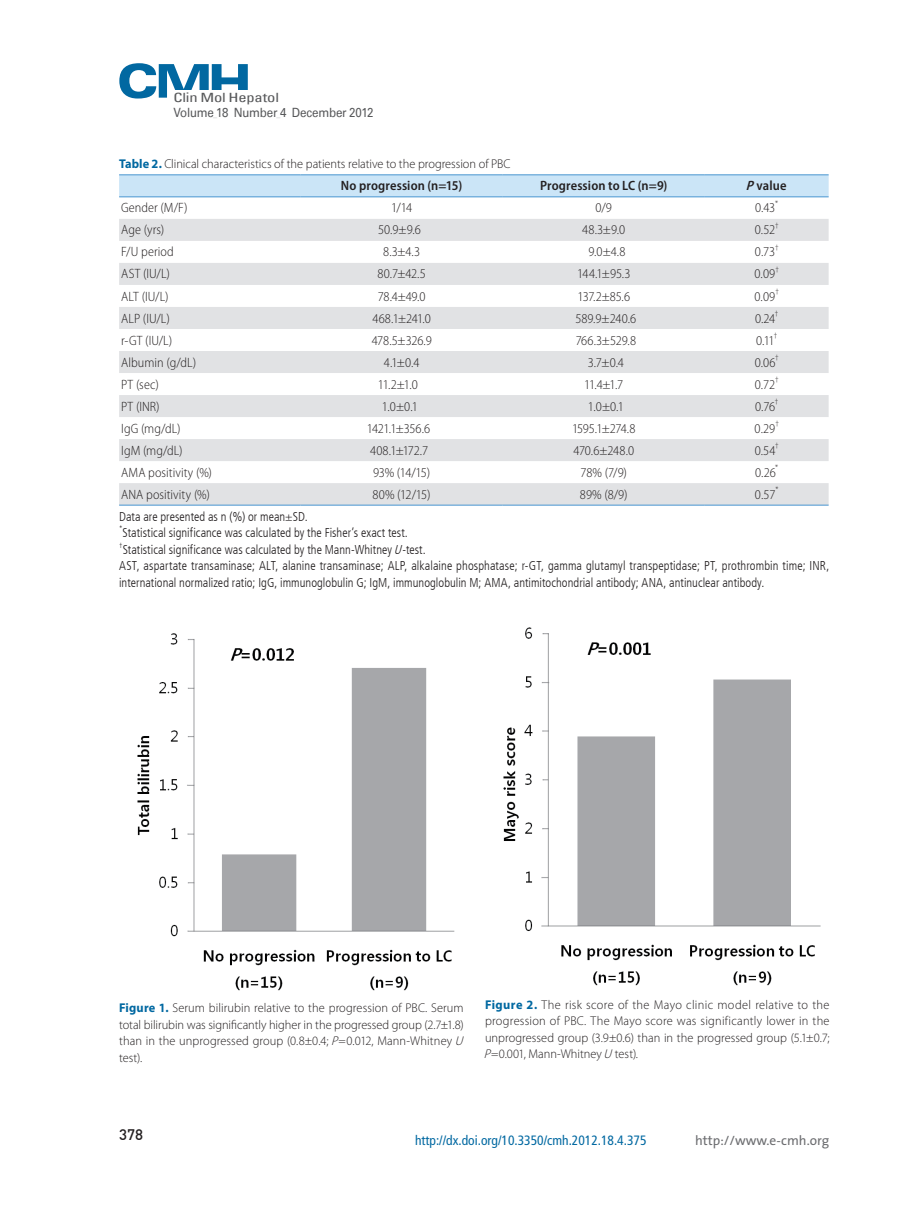
<style>
.page{position:relative;width:919px;height:1217px;background:#fff}
.page>*{position:absolute;margin:0;border:0;box-sizing:border-box;transform-origin:0 0}
.t1{font:15px "Dinmed";color:#231f20}
.t2{font:300 semi-condensed 13.5px "Myriad Pro";color:#231f20}
.t3{font:600 semi-condensed 13.5px "Myriad Pro";letter-spacing:.01em;color:#231f20}
.t4{font:condensed 13.5px "Frutiger LT";color:#0168a1}
.t5{font:13.5px "The Sans";color:#6c6d70}
.t6{font:300 12.75px/16.5px "Myriad Pro";color:#231f20}
.t7{font:300 condensed 12.75px/16.5px "Frutiger LT";letter-spacing:.005em;color:#231f20}
.t8{font:12.75px/14.2px "Univers";letter-spacing:-.02em;color:#57585a;scale:.9 1}
.t9{font:300 semi-condensed 7.8px "Myriad Pro";color:#231f20}
.t10{font:300 condensed 7.5px "Frutiger LT";color:#231f20}
.s1{font-stretch:condensed}
.s2{font-size:9px;color:#bcbdc0}
.s3{font-weight:700;color:#0168a1}
.s4{font-style:italic}
</style>
<div class="page">
<svg style="left:119px;top:63px;width:129px;height:35px"></svg>
<div style="left:172px;top:90px;width:83px;height:15px;background:#fff"></div>
<div style="left:119px;top:175px;width:709px;height:21px;background:#cbe5f7"></div>
<svg style="left:119px;top:219px;width:709px;height:285px;fill:#e1e2e4"></svg>
<hr style="left:119px;top:174px;width:181px;height:1px;background:#4895d0">
<hr style="left:300px;top:174px;width:202px;height:1px;background:#4895d0">
<hr style="left:502px;top:174px;width:202px;height:1px;background:#4895d0">
<hr style="left:704px;top:174px;width:124px;height:1px;background:#4895d0">
<hr style="left:119px;top:504px;width:181px;height:1px;background:#4895d0">
<hr style="left:300px;top:504px;width:202px;height:1px;background:#4895d0">
<hr style="left:502px;top:504px;width:202px;height:1px;background:#4895d0">
<hr style="left:704px;top:504px;width:124px;height:1px;background:#4895d0">
<hr style="left:119px;top:196px;width:181px;height:1px;background:#4895d0">
<hr style="left:300px;top:196px;width:202px;height:1px;background:#4895d0">
<hr style="left:502px;top:196px;width:202px;height:1px;background:#4895d0">
<hr style="left:704px;top:196px;width:124px;height:1px;background:#4895d0">
<img style="left:137px;top:633px;width:318px;height:358px">
<img style="left:503px;top:627px;width:318px;height:359px">
<p class="t8" style="left:173px;top:91px;width:224px"><span class="s1">Clin Mol Hepatol<br></span>Volume<span class="s2">_</span>18 Number<span class="s2">_</span>4 December 2012</p>
<p class="t6" style="left:119px;top:156px;width:393px"><span class="s3">Table 2.</span> Clinical characteristics of the patients relative to the progression of PBC</p>
<p class="t3" style="left:341px;top:177px;width:123px">No progression (n=15)</p>
<p class="t3" style="left:540px;top:177px;width:129px">Progression to LC (n=9)</p>
<p class="t3" style="left:745px;top:177px;width:42px"><span class="s4">P</span> value</p>
<p class="t2" style="left:121px;top:200px;width:68px">Gender (M/F)</p>
<p class="t2" style="left:391px;top:200px;width:23px">1/14</p>
<p class="t2" style="left:595px;top:200px;width:18px">0/9</p>
<p class="t2" style="left:755px;top:200px;width:22px">0.43</p>
<p class="t9" style="left:775px;top:199px;width:5px">*</p>
<p class="t2" style="left:121px;top:222px;width:45px">Age (yrs)</p>
<p class="t2" style="left:378px;top:222px;width:44px">50.9±9.6</p>
<p class="t2" style="left:582px;top:222px;width:44px">48.3±9.0</p>
<p class="t2" style="left:754px;top:222px;width:22px">0.52</p>
<p class="t9" style="left:775px;top:221px;width:5px">†</p>
<p class="t2" style="left:121px;top:244px;width:54px">F/U period</p>
<p class="t2" style="left:383px;top:244px;width:38px">8.3±4.3</p>
<p class="t2" style="left:588px;top:244px;width:38px">9.0±4.8</p>
<p class="t2" style="left:754px;top:244px;width:22px">0.73</p>
<p class="t9" style="left:775px;top:243px;width:5px">†</p>
<p class="t2" style="left:121px;top:266px;width:50px">AST (IU/L)</p>
<p class="t2" style="left:377px;top:266px;width:50px">80.7±42.5</p>
<p class="t2" style="left:577px;top:266px;width:55px">144.1±95.3</p>
<p class="t2" style="left:754px;top:266px;width:22px">0.09</p>
<p class="t9" style="left:775px;top:265px;width:5px">†</p>
<p class="t2" style="left:121px;top:288px;width:49px">ALT (IU/L)</p>
<p class="t2" style="left:377px;top:288px;width:50px">78.4±49.0</p>
<p class="t2" style="left:577px;top:288px;width:54px">137.2±85.6</p>
<p class="t2" style="left:754px;top:288px;width:22px">0.09</p>
<p class="t9" style="left:775px;top:287px;width:5px">†</p>
<p class="t2" style="left:121px;top:310px;width:50px">ALP (IU/L)</p>
<p class="t2" style="left:372px;top:310px;width:60px">468.1±241.0</p>
<p class="t2" style="left:575px;top:310px;width:62px">589.9±240.6</p>
<p class="t2" style="left:755px;top:310px;width:22px">0.24</p>
<p class="t9" style="left:774px;top:309px;width:5px">†</p>
<p class="t2" style="left:121px;top:332px;width:53px">r-GT (IU/L)</p>
<p class="t2" style="left:371px;top:332px;width:62px">478.5±326.9</p>
<p class="t2" style="left:575px;top:332px;width:62px">766.3±529.8</p>
<p class="t2" style="left:756px;top:332px;width:20px">0.11</p>
<p class="t9" style="left:773px;top:331px;width:5px">†</p>
<p class="t2" style="left:121px;top:354px;width:76px">Albumin (g/dL)</p>
<p class="t2" style="left:384px;top:354px;width:37px">4.1±0.4</p>
<p class="t2" style="left:587px;top:354px;width:38px">3.7±0.4</p>
<p class="t2" style="left:754px;top:354px;width:22px">0.06</p>
<p class="t9" style="left:775px;top:353px;width:5px">†</p>
<p class="t2" style="left:121px;top:376px;width:39px">PT (sec)</p>
<p class="t2" style="left:378px;top:376px;width:41px">11.2±1.0</p>
<p class="t2" style="left:584px;top:376px;width:41px">11.4±1.7</p>
<p class="t2" style="left:754px;top:376px;width:22px">0.72</p>
<p class="t9" style="left:775px;top:375px;width:5px">†</p>
<p class="t2" style="left:121px;top:398px;width:40px">PT (INR)</p>
<p class="t2" style="left:382px;top:398px;width:37px">1.0±0.1</p>
<p class="t2" style="left:588px;top:398px;width:37px">1.0±0.1</p>
<p class="t2" style="left:755px;top:398px;width:21px">0.76</p>
<p class="t9" style="left:774px;top:397px;width:5px">†</p>
<p class="t2" style="left:121px;top:420px;width:61px">IgG (mg/dL)</p>
<p class="t2" style="left:366px;top:420px;width:65px">1421.1±356.6</p>
<p class="t2" style="left:572px;top:420px;width:65px">1595.1±274.8</p>
<p class="t2" style="left:754px;top:420px;width:22px">0.29</p>
<p class="t9" style="left:775px;top:419px;width:5px">†</p>
<p class="t2" style="left:121px;top:442px;width:63px">IgM (mg/dL)</p>
<p class="t2" style="left:370px;top:442px;width:60px">408.1±172.7</p>
<p class="t2" style="left:573px;top:442px;width:62px">470.6±248.0</p>
<p class="t2" style="left:754px;top:442px;width:22px">0.54</p>
<p class="t9" style="left:775px;top:441px;width:5px">†</p>
<p class="t2" style="left:121px;top:464px;width:92px">AMA positivity (%)</p>
<p class="t2" style="left:373px;top:464px;width:59px">93% (14/15)</p>
<p class="t2" style="left:580px;top:464px;width:48px">78% (7/9)</p>
<p class="t2" style="left:755px;top:464px;width:22px">0.26</p>
<p class="t9" style="left:775px;top:463px;width:5px">*</p>
<p class="t9" style="left:775px;top:485px;width:5px">*</p>
<p class="t2" style="left:121px;top:486px;width:90px">ANA positivity (%)</p>
<p class="t2" style="left:372px;top:486px;width:60px">80% (12/15)</p>
<p class="t2" style="left:580px;top:486px;width:49px">89% (8/9)</p>
<p class="t2" style="left:755px;top:486px;width:22px">0.57</p>
<p class="t7" style="left:119px;top:508px;width:190px">Data are presented as n (%) or mean±SD.</p>
<p class="t10" style="left:119px;top:524px;width:5px">*</p>
<p class="t7" style="left:123px;top:524px;width:287px">Statistical significance was calculated by the Fisher’s exact test.</p>
<p class="t10" style="left:119px;top:540px;width:5px">†</p>
<p class="t7" style="left:119px;top:541px;width:711px">Statistical significance was calculated by the Mann-Whitney <span class="s4">U</span>-test.<br>AST, aspartate transaminase; ALT, alanine transaminase; ALP, alkalaine phosphatase; r-GT, gamma glutamyl transpeptidase; PT, prothrombin time; INR, international normalized ratio; IgG, immunoglobulin G; IgM, immunoglobulin M; AMA, antimitochondrial antibody; ANA, antinuclear antibody.</p>
<p class="t6" style="left:119px;top:999px;width:349px"><span class="s3">Figure 1.</span> Serum bilirubin relative to the progression of PBC. Serum total bilirubin was significantly higher in the progressed group (2.7±1.8) than in the unprogressed group (0.8±0.4; <span class="s4">P</span>=0.012, Mann-Whitney <span class="s4">U </span>test).</p>
<p class="t6" style="left:484px;top:996px;width:347px;text-align:justify"><span class="s3">Figure 2.</span> The risk score of the Mayo clinic model relative to the progression of PBC. The Mayo score was significantly lower in the unprogressed group (3.9±0.6) than in the progressed group (5.1±0.7; <span class="s4">P</span>=0.001, Mann-Whitney <span class="s4">U</span> test).</p>
<p class="t1" style="left:119px;top:1125px;width:25px">378</p>
<p class="t4" style="left:415px;top:1131px;width:233px">http://dx.doi.org/10.3350/cmh.2012.18.4.375</p>
<p class="t5" style="left:695px;top:1128px;width:136px">http://www.e-cmh.org</p>
</div>
